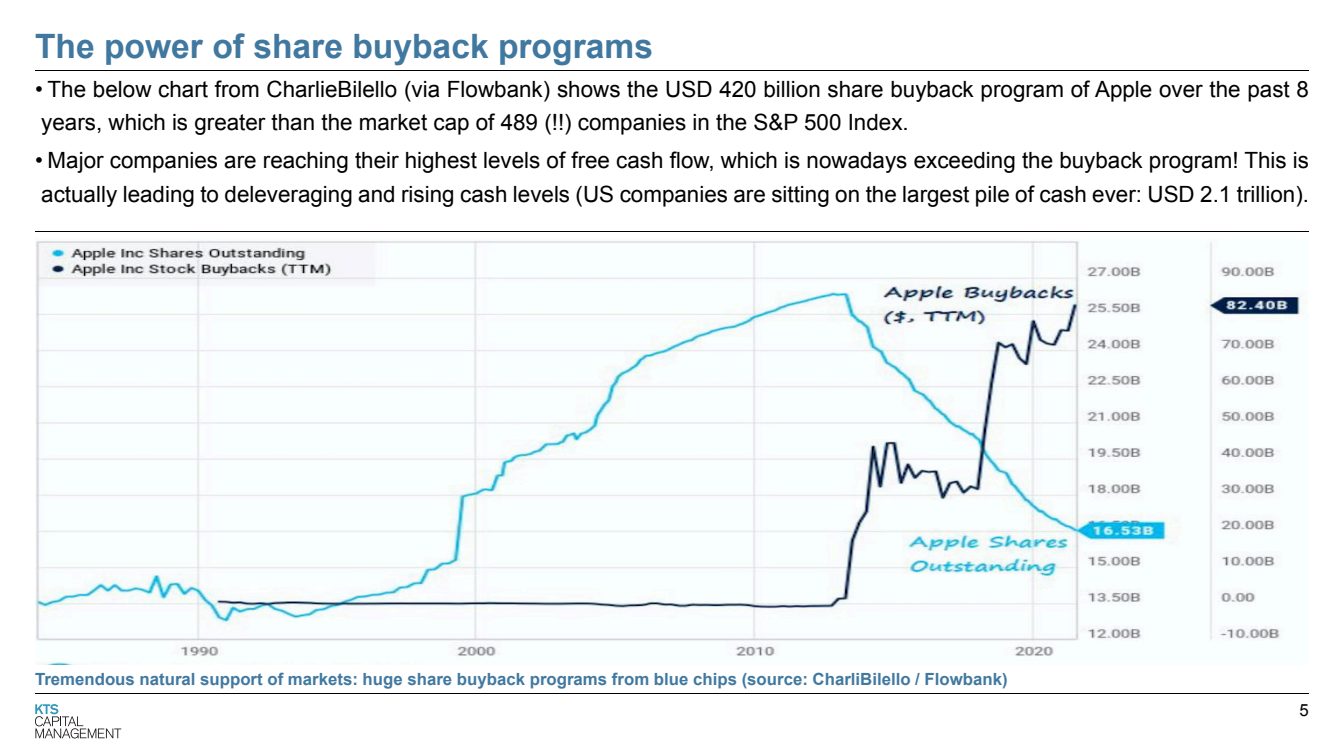
<style>
.page{position:relative;width:1344px;height:756px;background:#fff}
.page>*{position:absolute;margin:0;border:0;box-sizing:border-box;transform-origin:0 0}
.t1{font:700 33.6px "Arial";color:#4178a0}
.t2{font:22.4px/33.6px "Arial";color:#000}
.t3{font:700 16.8px "Arial";color:#4178a0}
.t4{font:16.8px "Arial";color:#000}
</style>
<div class="page">
<svg style="left:35px;top:704px;width:86px;height:34px"></svg>
<hr style="left:35px;top:693px;width:1274px;height:1px;background:#000">
<hr style="left:35px;top:231px;width:1274px;height:1px;background:#000">
<hr style="left:35px;top:70px;width:1274px;height:1px;background:#000">
<img style="left:35px;top:240px;width:1271px;height:424px">
<h1 class="t1" style="left:35px;top:34px;width:620px">The power of share buyback programs</h1>
<p class="t2" style="left:35px;top:74px;width:1276px">• The below chart from CharlieBilello (via Flowbank) shows the USD 420 billion share buyback program of Apple over the past 8 years, which is greater than the market cap of 489 (!!) companies in the S&amp;P 500 Index.</p>
<p class="t2" style="left:35px;top:145px;width:1276px">• Major companies are reaching their highest levels of free cash flow, which is nowadays exceeding the buyback program! This is actually leading to deleveraging and rising cash levels (US companies are sitting on the largest pile of cash ever: USD 2.1 trillion).</p>
<p class="t3" style="left:35px;top:673px;width:974px">Tremendous natural support of markets: huge share buyback programs from blue chips (source: CharliBilello / Flowbank)</p>
<p class="t4" style="left:1300px;top:703px;width:11px">5</p>
</div>
